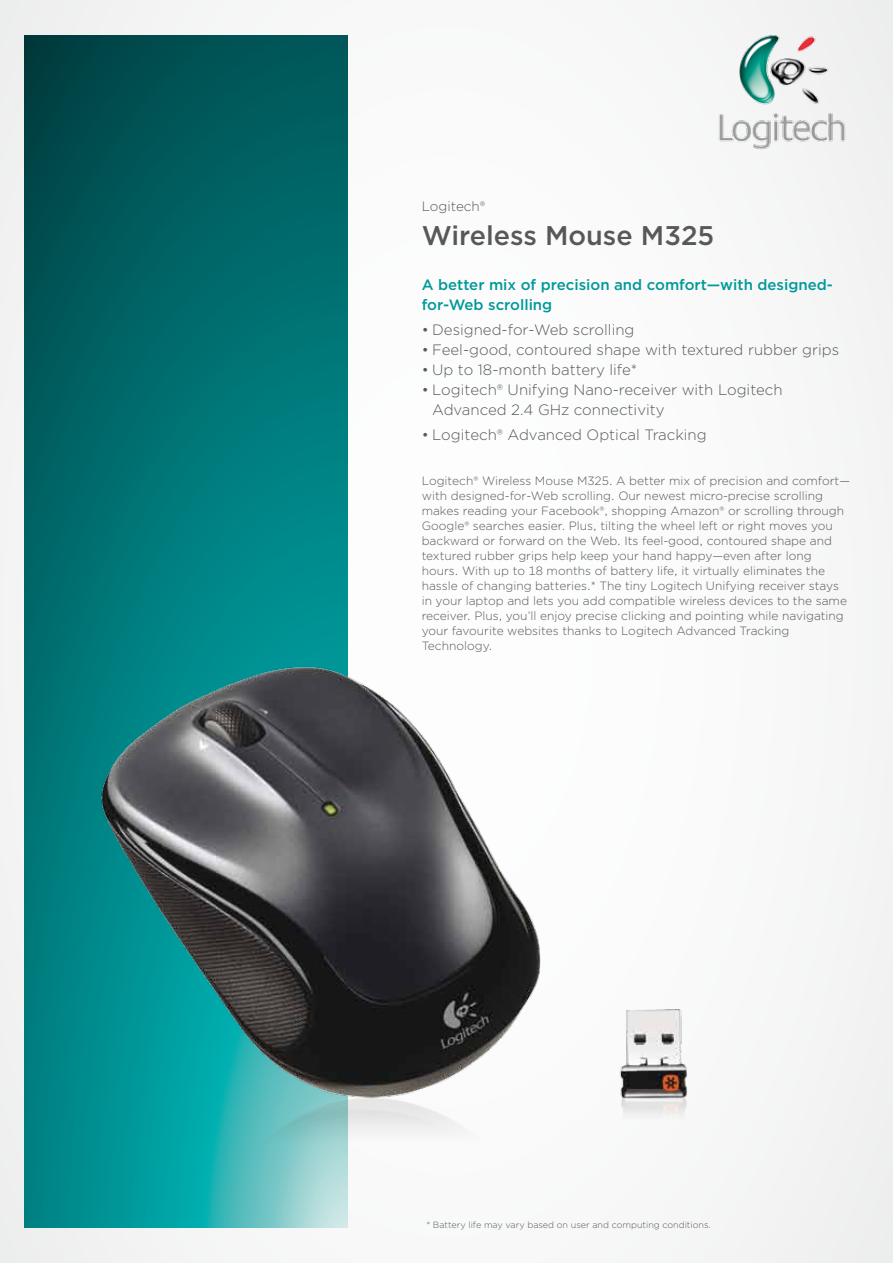
<style>
.page{position:relative;width:893px;height:1263px;background:#fff}
.page>*{position:absolute;margin:0;border:0;box-sizing:border-box;transform-origin:0 0}
.t1{font:500 27px "Gotham";color:#58585a}
.t2{font:300 15px/20px "Gotham";color:#58585a}
.t3{font:500 15px/20px "Gotham";color:#00989a}
.t4{font:300 13.5px "Gotham";color:#58585a}
.t5{font:300 12px/15px "Gotham";color:#58585a}
.t6{font:300 9px "Gotham";color:#58585a}
</style>
<div class="page">
<img style="left:0;top:0;width:893px;height:1263px">
<p class="t4" style="left:422px;top:197px;width:65px">Logitech®</p>
<h1 class="t1" style="left:422px;top:218px;width:294px">Wireless Mouse M325</h1>
<p class="t3" style="left:422px;top:275px;width:413px">A better mix of precision and comfort—with designed&shy;for-Web scrolling</p>
<p class="t2" style="left:422px;top:320px;width:214px">• Designed-for-Web scrolling</p>
<p class="t2" style="left:422px;top:339px;width:419px">• Feel-good, contoured shape with textured rubber grips</p>
<p class="t2" style="left:422px;top:359px;width:217px">• Up to 18-month battery life*</p>
<p class="t2" style="left:432px;top:379px;width:352px;text-indent:-10px">• Logitech® Unifying Nano-receiver with Logitech<br>Advanced 2.4 GHz connectivity</p>
<p class="t2" style="left:422px;top:424px;width:286px">• Logitech® Advanced Optical Tracking</p>
<p class="t5" style="left:422px;top:473px;width:430px">Logitech® Wireless Mouse M325. A better mix of precision and comfort— with designed-for-Web scrolling. Our newest micro-precise scrolling makes reading your Facebook®, shopping Amazon® or scrolling through Google® searches easier. Plus, tilting the wheel left or right moves you backward or forward on the Web. Its feel-good, contoured shape and textured rubber grips help keep your hand happy—even after long hours. With up to 18 months of battery life, it virtually eliminates the hassle of changing batteries.* The tiny Logitech Unifying receiver stays in your laptop and lets you add compatible wireless devices to the same receiver. Plus, you’ll enjoy precise clicking and pointing while navigating your favourite websites thanks to Logitech Advanced Tracking Technology.</p>
<p class="t6" style="left:426px;top:1219px;width:286px">* Battery life may vary based on user and computing conditions.</p>
</div>
